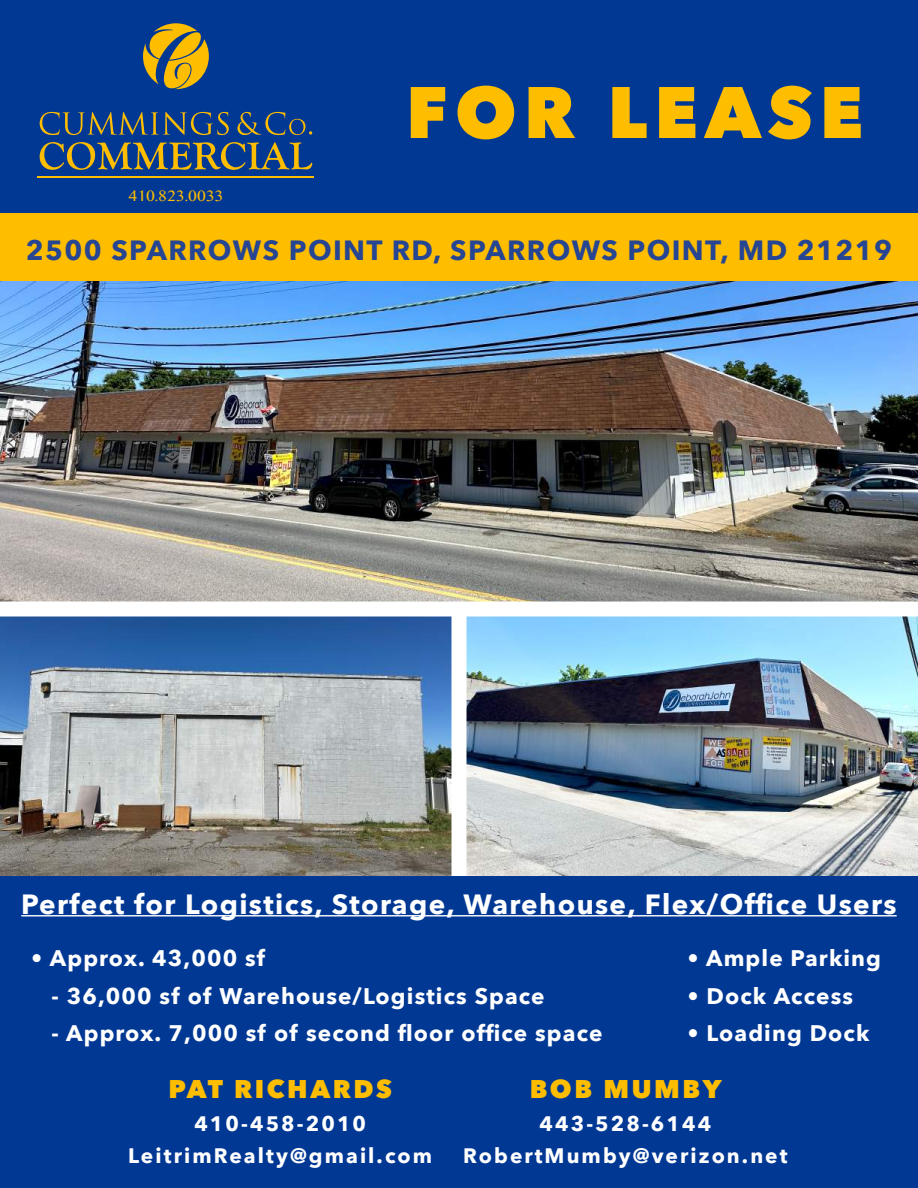
<style>
.page{position:relative;width:918px;height:1188px;background:#fff}
.page>*{position:absolute;margin:0;border:0;box-sizing:border-box;transform-origin:0 0}
.t1{font:800 72px "Avenir Next";letter-spacing:.1em;color:#ffbd00}
.t2{font:700 27.75px "Avenir Next";letter-spacing:.05em;color:#fff}
.t3{font:700 27.75px "Avenir Next";letter-spacing:.05em;color:#264592}
.t4{font:800 25.5px "Avenir Next";letter-spacing:.1em;color:#ffbd00}
.t5{font:700 22.5px "Avenir Next";letter-spacing:.05em;color:#fff}
.t6{font:700 20.85px/32.5px "Avenir Next";letter-spacing:.1em;color:#fff;text-align:center}
.t7{font:18px "Khmer MN";color:#ffbd00}
</style>
<div class="page">
<img style="left:0;top:280px;width:918px;height:322px">
<img style="left:466px;top:616px;width:452px;height:260px">
<img style="left:0;top:616px;width:452px;height:260px">
<div style="left:0;top:0;width:918px;height:213px;background:#003894"></div>
<div style="left:0;top:213px;width:918px;height:67px;background:#ffbd00"></div>
<div style="left:0;top:876px;width:918px;height:312px;background:#003894"></div>
<hr style="left:38px;top:176px;width:276px;height:2px;background:#ffbd00">
<svg style="left:40px;top:112px;width:189px;height:23px"></svg>
<svg style="left:237px;top:112px;width:75px;height:23px"></svg>
<svg style="left:143px;top:23px;width:66px;height:66px"></svg>
<svg style="left:40px;top:142px;width:272px;height:28px"></svg>
<hr style="left:21px;top:915px;width:876px;height:1px;background:#fff">
<p class="t7" style="left:128px;top:185px;width:97px">410.823.0033</p>
<h1 class="t1" style="left:406px;top:68px;width:459px">FOR LEASE</h1>
<p class="t3" style="left:26px;top:226px;width:868px">2500 SPARROWS POINT RD, SPARROWS POINT, MD 21219</p>
<p class="t2" style="left:21px;top:880px;width:877px">Perfect for Logistics, Storage, Warehouse, Flex/Office Users</p>
<p class="t5" style="left:31px;top:939px;width:235px">• Approx. 43,000 sf</p>
<p class="t5" style="left:51px;top:976px;width:495px">- 36,000 sf of Warehouse/Logistics Space</p>
<p class="t5" style="left:51px;top:1014px;width:553px">- Approx. 7,000 sf of second floor office space</p>
<p class="t5" style="left:687px;top:939px;width:195px">• Ample Parking</p>
<p class="t5" style="left:687px;top:976px;width:167px">• Dock Access</p>
<p class="t5" style="left:687px;top:1014px;width:183px">• Loading Dock</p>
<p class="t4" style="left:168px;top:1074px;width:225px">PAT RICHARDS</p>
<p class="t6" style="left:128px;top:1107px;width:306px">410-458-2010<br>LeitrimRealty@gmail.com</p>
<p class="t4" style="left:530px;top:1074px;width:194px">BOB MUMBY</p>
<p class="t6" style="left:463px;top:1107px;width:326px">443-528-6144<br>RobertMumby@verizon.net</p>
</div>
